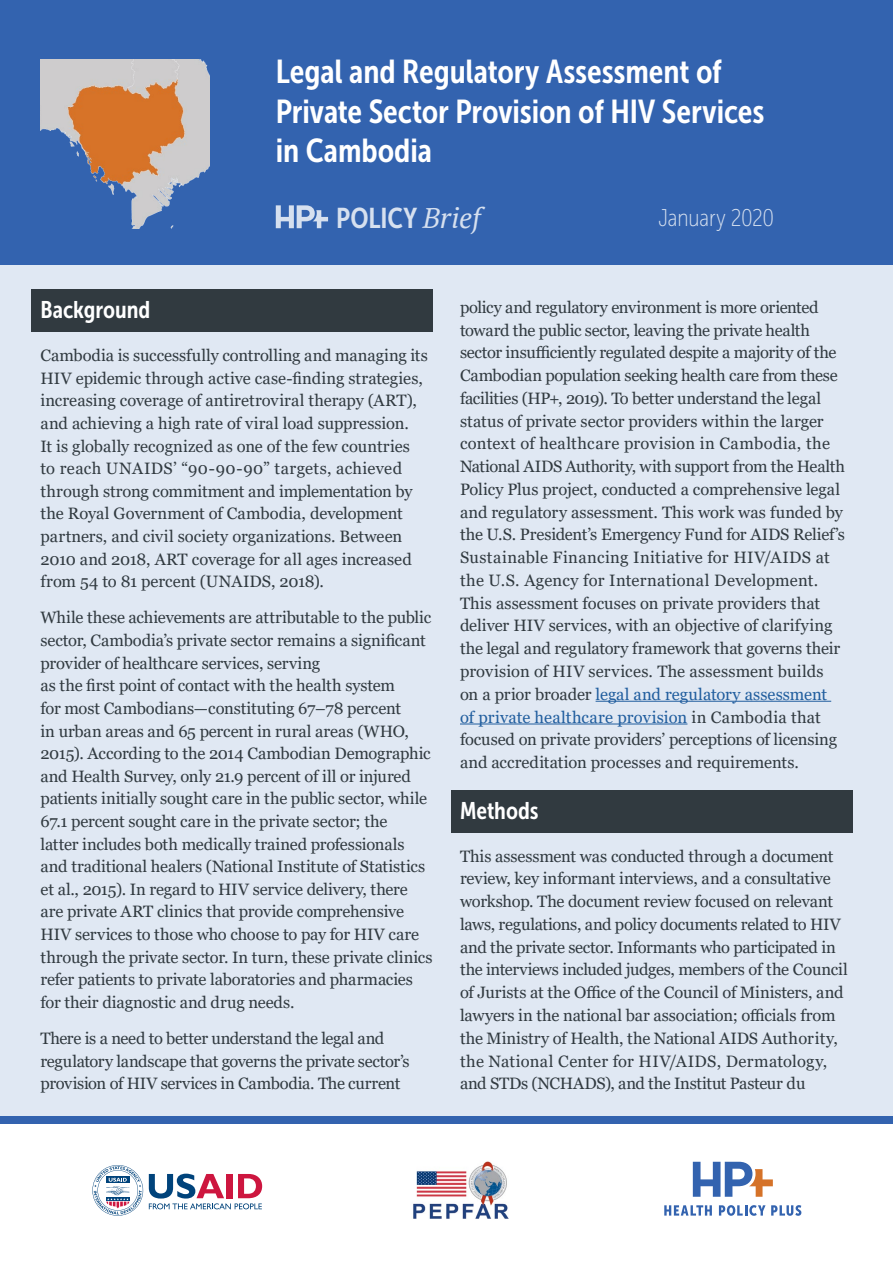
<style>
.page{position:relative;width:893px;height:1263px;background:#fff}
.page>*{position:absolute;margin:0;border:0;box-sizing:border-box;transform-origin:0 0}
.t1{font:33px/39.6px "Museo Sans Cond 700";letter-spacing:-.005em;color:#fff}
.t2{font:28.5px "Museo Sans Cond 700";color:#d6e0ef}
.Date{font:24.15px "Museo Sans Cond 100";letter-spacing:-.005em;color:#d6e0ef}
.t3{font:24px "Museo Sans Cond 700";color:#fff}
.Body{font:16.5px/22.8px "Georgia";letter-spacing:-.01em;color:#313a40}
.s1{font-family:"PT Serif";font-style:italic}
.s2{color:#215e9e}
</style>
<div class="page">
<div style="left:0;top:24px;width:893px;height:1096px;background:#e0e8f3"></div>
<div style="left:0;top:0;width:893px;height:265px;background:#3363af"></div>
<img style="left:40px;top:59px;width:169px;height:169px">
<div style="left:0;top:1116px;width:893px;height:7px;background:#3363af"></div>
<svg style="left:693px;top:1162px;width:80px;height:35px"></svg>
<svg style="left:664px;top:1205px;width:48px;height:10px"></svg>
<svg style="left:719px;top:1205px;width:46px;height:11px"></svg>
<svg style="left:771px;top:1205px;width:30px;height:11px"></svg>
<svg style="left:149px;top:1173px;width:113px;height:36px"></svg>
<svg style="left:92px;top:1165px;width:51px;height:51px"></svg>
<img style="left:413px;top:1161px;width:96px;height:58px">
<div style="left:32px;top:290px;width:401px;height:42px;background:#313a40"></div>
<hr style="left:596px;top:701px;width:235px;height:1px;background:#215e9e">
<hr style="left:460px;top:724px;width:227px;height:1px;background:#215e9e">
<div style="left:451px;top:790px;width:401px;height:42px;background:#313a40"></div>
<svg style="left:276px;top:205px;width:52px;height:23px"></svg>
<p class="t1" style="left:276px;top:52px;width:490px">Legal and Regulatory Assessment of<br>Private Sector Provision of HIV Services in Cambodia</p>
<p class="t2" style="left:336px;top:202px;width:146px">POLICY <span class="s1">Brief</span></p>
<p class="Date" style="left:658px;top:205px;width:117px">January 2020</p>
<h1 class="t3" style="left:40px;top:297px;width:111px">Background</h1>
<p class="Body" style="left:40px;top:344px;width:389px">Cambodia is successfully controlling and managing its HIV epidemic through active case-finding strategies, increasing coverage of antiretroviral therapy (ART), and achieving a high rate of viral load suppression.<br>It is globally recognized as one of the few countries to reach UNAIDS’ “90-90-90” targets, achieved through strong commitment and implementation by the Royal Government of Cambodia, development partners, and civil society organizations. Between 2010 and 2018, ART coverage for all ages increased from 54 to 81 percent (UNAIDS, 2018).</p>
<p class="Body" style="left:40px;top:607px;width:394px">While these achievements are attributable to the public sector, Cambodia’s private sector remains a significant provider of healthcare services, serving<br>as the first point of contact with the health system<br>for most Cambodians—constituting 67–78 percent<br>in urban areas and 65 percent in rural areas (WHO, 2015). According to the 2014 Cambodian Demographic and Health Survey, only 21.9 percent of ill or injured patients initially sought care in the public sector, while 67.1 percent sought care in the private sector; the<br>latter includes both medically trained professionals and traditional healers (National Institute of Statistics et al., 2015). In regard to HIV service delivery, there are private ART clinics that provide comprehensive HIV services to those who choose to pay for HIV care through the private sector. In turn, these private clinics refer patients to private laboratories and pharmacies for their diagnostic and drug needs.</p>
<p class="Body" style="left:40px;top:1027px;width:371px">There is a need to better understand the legal and regulatory landscape that governs the private sector’s provision of HIV services in Cambodia. The current</p>
<p class="Body" style="left:460px;top:296px;width:387px">policy and regulatory environment is more oriented toward the public sector, leaving the private health sector insufficiently regulated despite a majority of the Cambodian population seeking health care from these facilities (HP+, 2019). To better understand the legal status of private sector providers within the larger context of healthcare provision in Cambodia, the National AIDS Authority, with support from the Health Policy Plus project, conducted a comprehensive legal and regulatory assessment. This work was funded by the U.S. President’s Emergency Fund for AIDS Relief’s Sustainable Financing Initiative for HIV/AIDS at the U.S. Agency for International Development.<br>This assessment focuses on private providers that deliver HIV services, with an objective of clarifying the legal and regulatory framework that governs their provision of HIV services. The assessment builds on a prior broader <span class="s2">legal and regulatory assessment of private healthcare provision</span> in Cambodia that focused on private providers’ perceptions of licensing and accreditation processes and requirements.</p>
<h1 class="t3" style="left:460px;top:797px;width:80px">Methods</h1>
<p class="Body" style="left:460px;top:845px;width:389px">This assessment was conducted through a document review, key informant interviews, and a consultative workshop. The document review focused on relevant laws, regulations, and policy documents related to HIV and the private sector. Informants who participated in the interviews included judges, members of the Council of Jurists at the Office of the Council of Ministers, and lawyers in the national bar association; officials from the Ministry of Health, the National AIDS Authority, the National Center for HIV/AIDS, Dermatology, and STDs (NCHADS), and the Institut Pasteur du</p>
</div>
